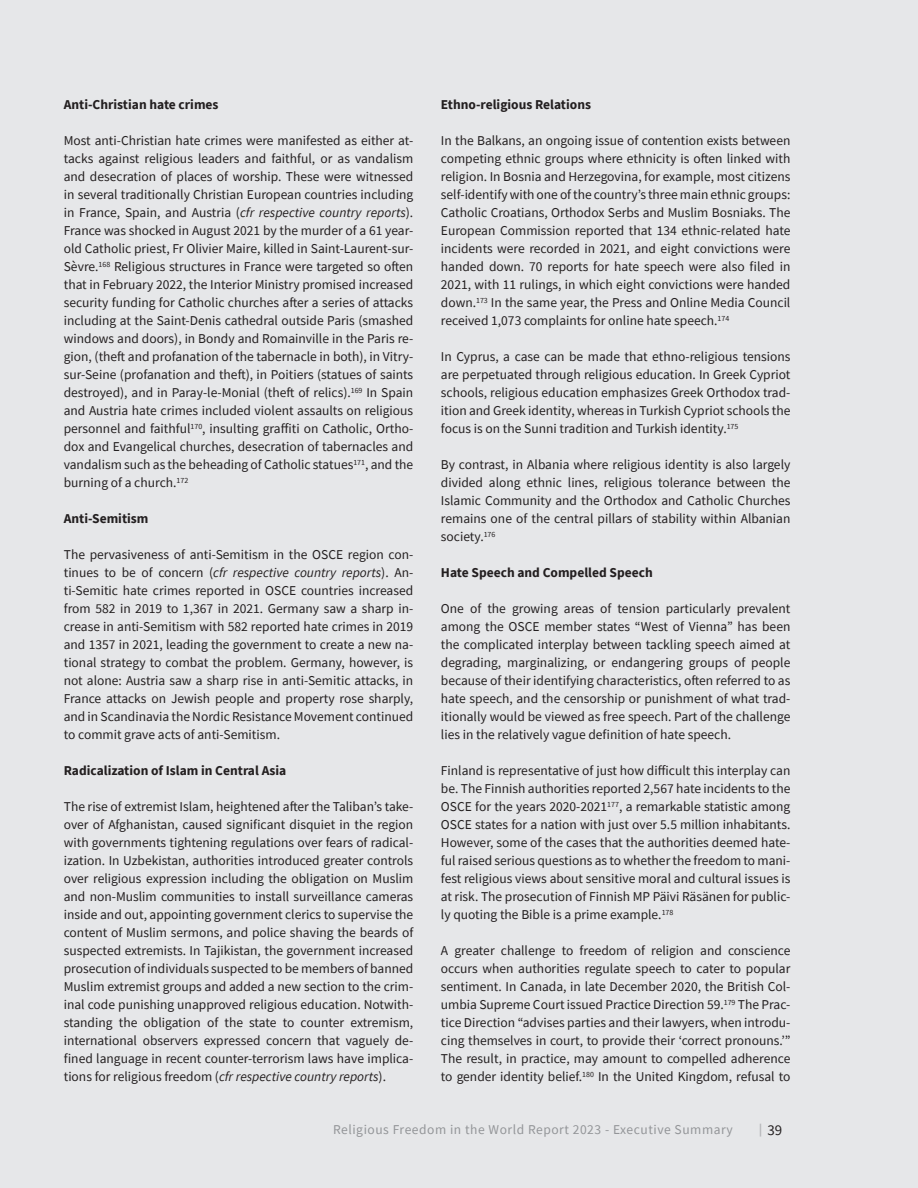
<style>
.page{position:relative;width:918px;height:1188px;background:#e6e7e9}
.page>*{position:absolute;margin:0;border:0;box-sizing:border-box;transform-origin:0 0}
.t1{font:14.85px "Source Sans Pro";color:#231f20}
.RFR_2023_p_-_1_colum{font:13.5px/18px "Source Sans Pro";color:#231f20;text-align:justify}
.RFR_2023_p_-_1_colum-2{font:700 13.5px "Source Sans Pro";color:#231f20}
.t2{font:13.5px "Source Sans Pro";letter-spacing:.04em;color:#939598}
.s1{font-style:italic}
</style>
<div class="page">
<svg style="left:760px;top:1124px;width:1px;height:13px"></svg>
<p class="RFR_2023_p_-_1_colum-2" style="left:441px;top:96px;width:152px">Ethno-religious Relations</p>
<p class="RFR_2023_p_-_1_colum" style="left:441px;top:132px;width:351px">In the Balkans, an ongoing issue of contention exists between competing ethnic groups where ethnicity is often linked with religion. In Bosnia and Herzegovina, for example, most citizens self-identify with one of the country’s three main ethnic groups:<br>Catholic Croatians, Orthodox Serbs and Muslim Bosniaks. The European Commission reported that 134 ethnic-related hate incidents were recorded in 2021, and eight convictions were handed down. 70 reports for hate speech were also filed in 2021, with 11 rulings, in which eight convictions were handed down.<sup>173</sup> In the same year, the Press and Online Media Council received 1,073 complaints for online hate speech.<sup>174</sup></p>
<p class="RFR_2023_p_-_1_colum" style="left:441px;top:348px;width:351px">In Cyprus, a case can be made that ethno-religious tensions are perpetuated through religious education. In Greek Cypriot schools, religious education emphasizes Greek Orthodox trad&shy;ition and Greek identity, whereas in Turkish Cypriot schools the focus is on the Sunni tradition and Turkish identity.<sup>175</sup></p>
<p class="RFR_2023_p_-_1_colum" style="left:441px;top:456px;width:351px">By contrast, in Albania where religious identity is also largely divided along ethnic lines, religious tolerance between the Islamic Community and the Orthodox and Catholic Churches remains one of the central pillars of stability within Albanian society.<sup>176</sup></p>
<p class="RFR_2023_p_-_1_colum-2" style="left:441px;top:564px;width:213px">Hate Speech and Compelled Speech</p>
<p class="RFR_2023_p_-_1_colum" style="left:441px;top:600px;width:351px">One of the growing areas of tension particularly prevalent among the OSCE member states “West of Vienna” has been the complicated interplay between tackling speech aimed at degrading, marginalizing, or endangering groups of people because of their identifying characteristics, often referred to as hate speech, and the censorship or punishment of what trad&shy;itionally would be viewed as free speech. Part of the challenge lies in the relatively vague definition of hate speech.</p>
<p class="RFR_2023_p_-_1_colum" style="left:441px;top:762px;width:351px">Finland is representative of just how difficult this interplay can be. The Finnish authorities reported 2,567 hate incidents to the OSCE for the years 2020-2021<sup>177</sup>, a remarkable statistic among OSCE states for a nation with just over 5.5 million inhabitants.<br>However, some of the cases that the authorities deemed hate&shy;ful raised serious questions as to whether the freedom to mani&shy;fest religious views about sensitive moral and cultural issues is at risk. The prosecution of Finnish MP Päivi Räsänen for public&shy;ly quoting the Bible is a prime example.<sup>178</sup></p>
<p class="RFR_2023_p_-_1_colum" style="left:441px;top:942px;width:351px">A greater challenge to freedom of religion and conscience occurs when authorities regulate speech to cater to popular sentiment. In Canada, in late December 2020, the British Col&shy;umbia Supreme Court issued Practice Direction 59.<sup>179</sup> The Prac&shy;tice Direction “advises parties and their lawyers, when introdu&shy;cing themselves in court, to provide their ‘correct pronouns.’” The result, in practice, may amount to compelled adherence to gender identity belief.<sup>180</sup> In the United Kingdom, refusal to</p>
<p class="t2" style="left:333px;top:1121px;width:401px">Religious Freedom in the World Report 2023 - Executive Summary</p>
<p class="t1" style="left:768px;top:1121px;width:16px">39</p>
<p class="RFR_2023_p_-_1_colum-2" style="left:64px;top:96px;width:156px">Anti-Christian hate crimes</p>
<p class="RFR_2023_p_-_1_colum" style="left:64px;top:132px;width:351px">Most anti-Christian hate crimes were manifested as either at&shy;tacks against religious leaders and faithful, or as vandalism and desecration of places of worship. These were witnessed in several traditionally Christian European countries including in France, Spain, and Austria (<span class="s1">cfr respective country reports</span>).<br>France was shocked in August 2021 by the murder of a 61 year&shy;old Catholic priest, Fr Olivier Maire, killed in Saint-Laurent-sur-Sèvre.<sup>168</sup> Religious structures in France were targeted so often that in February 2022, the Interior Ministry promised increased security funding for Catholic churches after a series of attacks including at the Saint-Denis cathedral outside Paris (smashed windows and doors), in Bondy and Romainville in the Paris re&shy;gion, (theft and profanation of the tabernacle in both), in Vitry&shy;sur-Seine (profanation and theft), in Poitiers (statues of saints destroyed), and in Paray-le-Monial (theft of relics).<sup>169</sup> In Spain and Austria hate crimes included violent assaults on religious personnel and faithful<sup>170</sup>, insulting graffiti on Catholic, Ortho&shy;dox and Evangelical churches, desecration of tabernacles and vandalism such as the beheading of Catholic statues<sup>171</sup>, and the burning of a church.<sup>172</sup></p>
<p class="RFR_2023_p_-_1_colum-2" style="left:64px;top:510px;width:86px">Anti-Semitism</p>
<p class="RFR_2023_p_-_1_colum" style="left:64px;top:546px;width:351px">The pervasiveness of anti-Semitism in the OSCE region con&shy;tinues to be of concern (<span class="s1">cfr respective country reports</span>). An&shy;ti-Semitic hate crimes reported in OSCE countries increased from 582 in 2019 to 1,367 in 2021. Germany saw a sharp in&shy;crease in anti-Semitism with 582 reported hate crimes in 2019 and 1357 in 2021, leading the government to create a new na&shy;tional strategy to combat the problem. Germany, however, is not alone: Austria saw a sharp rise in anti-Semitic attacks, in France attacks on Jewish people and property rose sharply, and in Scandinavia the Nordic Resistance Movement continued to commit grave acts of anti-Semitism.</p>
<p class="RFR_2023_p_-_1_colum-2" style="left:64px;top:762px;width:224px">Radicalization of Islam in Central Asia</p>
<p class="RFR_2023_p_-_1_colum" style="left:64px;top:798px;width:351px">The rise of extremist Islam, heightened after the Taliban’s take&shy;over of Afghanistan, caused significant disquiet in the region with governments tightening regulations over fears of radical&shy;ization. In Uzbekistan, authorities introduced greater controls over religious expression including the obligation on Muslim and non-Muslim communities to install surveillance cameras inside and out, appointing government clerics to supervise the content of Muslim sermons, and police shaving the beards of suspected extremists. In Tajikistan, the government increased prosecution of individuals suspected to be members of banned Muslim extremist groups and added a new section to the crim&shy;inal code punishing unapproved religious education. Notwith&shy;standing the obligation of the state to counter extremism, international observers expressed concern that vaguely de&shy;fined language in recent counter-terrorism laws have implica&shy;tions for religious freedom (<span class="s1">cfr respective country reports</span>).</p>
</div>
